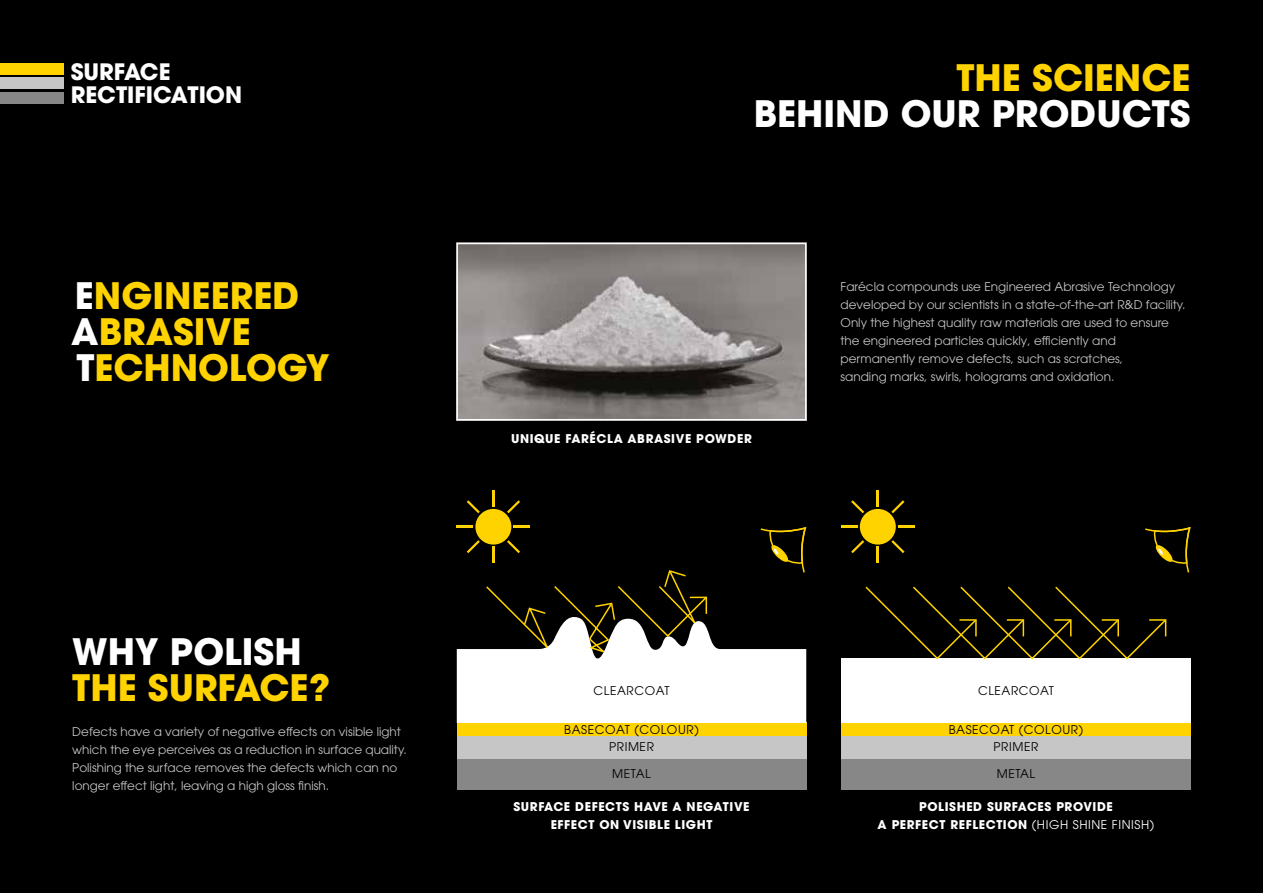
<style>
.page{position:relative;width:1263px;height:893px;background:#000}
.page>*{position:absolute;margin:0;border:0;box-sizing:border-box;transform-origin:0 0}
.t1{font:700 36.15px/72.4px "ITC Avant Garde Pro";color:#ffd300}
.t2{font:700 36.15px "ITC Avant Garde Pro";color:#fff}
.t3{font:700 22.5px/22.5px "ITC Avant Garde Pro";color:#fff}
.t4{font:12px/18px "ITC Avant Garde Pro";color:#c6c6c6}
.t5{font:700 12px/18px "ITC Avant Garde Pro";letter-spacing:.05em;color:#fff;text-align:center}
.t6{font:12px/17.5px "ITC Avant Garde Pro";letter-spacing:.05em;color:#000;text-align:center}
.s1{color:#fff}
.s2{font-weight:400}
</style>
<div class="page">
<img style="left:459px;top:246px;width:344px;height:171px">
<div style="left:456px;top:243px;width:350px;height:177px;border:2px solid #fff"></div>
<div style="left:841px;top:758px;width:350px;height:31px;background:#878787"></div>
<div style="left:841px;top:736px;width:350px;height:22px;background:#c6c6c6"></div>
<div style="left:841px;top:723px;width:350px;height:13px;background:#ffd300"></div>
<div style="left:841px;top:658px;width:350px;height:65px;background:#fff"></div>
<svg style="left:865px;top:586px;width:302px;height:74px"></svg>
<div style="left:457px;top:758px;width:349px;height:31px;background:#878787"></div>
<div style="left:457px;top:736px;width:349px;height:22px;background:#c6c6c6"></div>
<div style="left:457px;top:723px;width:349px;height:13px;background:#ffd300"></div>
<div style="left:475px;top:509px;width:36px;height:36px;background:#ffd300;border-radius:50%"></div>
<svg style="left:492px;top:490px;width:2px;height:17px"></svg>
<svg style="left:507px;top:500px;width:13px;height:13px"></svg>
<svg style="left:467px;top:500px;width:13px;height:13px"></svg>
<svg style="left:457px;top:526px;width:350px;height:197px"></svg>
<div style="left:860px;top:509px;width:36px;height:36px;background:#ffd300;border-radius:50%"></div>
<svg style="left:877px;top:490px;width:2px;height:17px"></svg>
<svg style="left:877px;top:547px;width:2px;height:16px"></svg>
<svg style="left:898px;top:526px;width:16px;height:2px"></svg>
<svg style="left:841px;top:526px;width:16px;height:2px"></svg>
<svg style="left:891px;top:500px;width:13px;height:13px"></svg>
<svg style="left:851px;top:540px;width:13px;height:13px"></svg>
<svg style="left:891px;top:540px;width:13px;height:13px"></svg>
<svg style="left:851px;top:500px;width:13px;height:13px"></svg>
<svg style="left:1145px;top:527px;width:46px;height:46px"></svg>
<div style="left:0;top:64px;width:64px;height:11px;background:#ffd300"></div>
<div style="left:0;top:78px;width:64px;height:11px;background:#c6c6c6"></div>
<div style="left:0;top:92px;width:64px;height:11px;background:#878787"></div>
<h2 class="t3" style="left:71px;top:61px;width:173px">SURFACE<br>RECTIFICATION</h2>
<h1 class="t1" style="left:75px;top:259px;width:256px"><span class="s1">E</span>NGINEERED<br><span class="s1">T</span>ECHNOLOGY</h1>
<h1 class="t1" style="left:71px;top:295px;width:181px"><span class="s1">A</span>BRASIVE</h1>
<h1 class="t2" style="left:72px;top:627px;width:231px">WHY POLISH</h1>
<h1 class="t1" style="left:72px;top:651px;width:259px">THE SURFACE?</h1>
<p class="t4" style="left:72px;top:722px;width:336px">Defects have a variety of negative effects on visible light which the eye perceives as a reduction in surface quality.<br>Polishing the surface removes the defects which can no longer effect light, leaving a high gloss finish.</p>
<h1 class="t1" style="left:956px;top:41px;width:236px">THE SCIENCE</h1>
<h1 class="t2" style="left:754px;top:90px;width:438px">BEHIND OUR PRODUCTS</h1>
<p class="t5" style="left:511px;top:430px;width:242px">UNIQUE FARÉCLA ABRASIVE POWDER</p>
<p class="t4" style="left:840px;top:278px;width:347px">Farécla compounds use Engineered Abrasive Technology developed by our scientists in a state-of-the-art R&amp;D facility.<br>Only the highest quality raw materials are used to ensure the engineered particles quickly, efficiently and permanently remove defects, such as scratches,<br>sanding marks, swirls, holograms and oxidation.</p>
<p class="t6" style="left:594px;top:682px;width:77px">CLEARCOAT</p>
<p class="t6" style="left:978px;top:682px;width:77px">CLEARCOAT</p>
<p class="t6" style="left:564px;top:721px;width:136px">BASECOAT (COLOUR)<br>PRIMER</p>
<p class="t6" style="left:612px;top:765px;width:40px">METAL</p>
<p class="t6" style="left:949px;top:721px;width:136px">BASECOAT (COLOUR)<br>PRIMER</p>
<p class="t6" style="left:997px;top:765px;width:40px">METAL</p>
<p class="t5" style="left:513px;top:798px;width:238px">SURFACE DEFECTS HAVE A NEGATIVE<br>EFFECT ON VISIBLE LIGHT</p>
<p class="t5" style="left:878px;top:798px;width:278px">POLISHED SURFACES PROVIDE<br>A PERFECT REFLECTION <span class="s2">(HIGH SHINE FINISH)</span></p>
</div>
